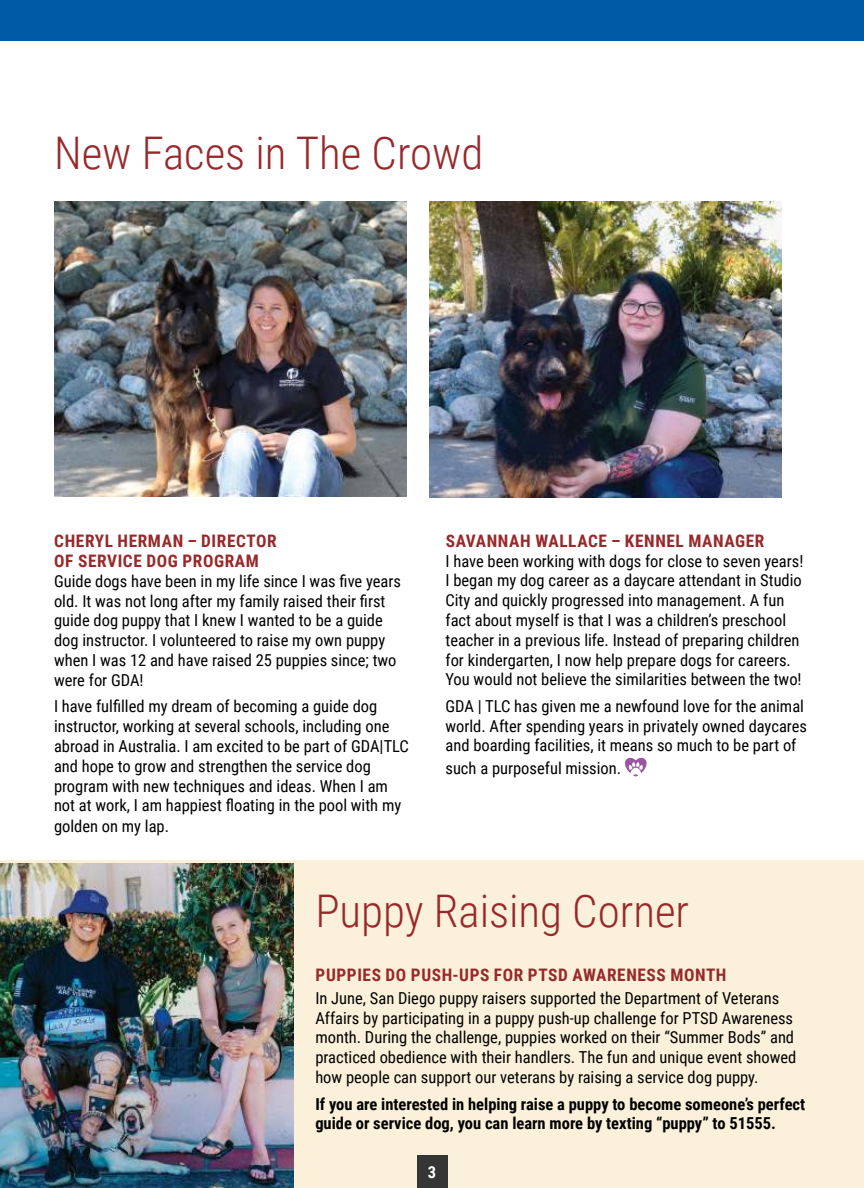
<style>
.page{position:relative;width:864px;height:1188px;background:#fff}
.page>*{position:absolute;margin:0;border:0;box-sizing:border-box;transform-origin:0 0}
.t1{font:300 45px "Roboto Condensed";color:#98282b}
.t2{font:700 17.25px/20.2px "Roboto Condensed";letter-spacing:.035em;color:#98282b}
.t3{font:16.5px/19.8px "Roboto Condensed";color:#000}
.t4{font:700 16.5px/19.8px "Roboto Condensed";color:#000}
.t5{font:700 16.5px "Roboto Condensed";color:#fff}
</style>
<div class="page">
<div style="left:0;top:861px;width:864px;height:327px;background:#fbf1da"></div>
<div style="left:0;top:0;width:864px;height:40px;background:#015ba4"></div>
<img style="left:54px;top:202px;width:352px;height:295px">
<img style="left:430px;top:202px;width:352px;height:296px">
<svg style="left:625px;top:757px;width:22px;height:20px"></svg>
<img style="left:0;top:863px;width:294px;height:325px">
<div style="left:417px;top:1156px;width:30px;height:32px;background:#363535"></div>
<h1 class="t1" style="left:54px;top:135px;width:431px">New Faces in The Crowd</h1>
<p class="t2" style="left:54px;top:531px;width:224px">CHERYL HERMAN – DIRECTOR<br>OF SERVICE DOG PROGRAM</p>
<p class="t3" style="left:54px;top:570px;width:349px">Guide dogs have been in my life since I was five years old. It was not long after my family raised their first guide dog puppy that I knew I wanted to be a guide dog instructor. I volunteered to raise my own puppy when I was 12 and have raised 25 puppies since; two were for GDA!</p>
<p class="t3" style="left:54px;top:696px;width:356px">I have fulfilled my dream of becoming a guide dog instructor, working at several schools, including one abroad in Australia. I am excited to be part of GDA|TLC and hope to grow and strengthen the service dog program with new techniques and ideas. When I am not at work, I am happiest floating in the pool with my golden on my lap.</p>
<p class="t2" style="left:446px;top:531px;width:320px">SAVANNAH WALLACE – KENNEL MANAGER</p>
<p class="t3" style="left:446px;top:552px;width:359px">I have been working with dogs for close to seven years!<br>I began my dog career as a daycare attendant in Studio City and quickly progressed into management. A fun fact about myself is that I was a children’s preschool teacher in a previous life. Instead of preparing children for kindergarten, I now help prepare dogs for careers.<br>You would not believe the similarities between the two!</p>
<p class="t3" style="left:446px;top:697px;width:363px">GDA | TLC has given me a newfound love for the animal world. After spending years in privately owned daycares and boarding facilities, it means so much to be part of</p>
<p class="t3" style="left:446px;top:759px;width:177px">such a purposeful mission.</p>
<h1 class="t1" style="left:315px;top:893px;width:375px">Puppy Raising Corner</h1>
<p class="t2" style="left:316px;top:966px;width:412px">PUPPIES DO PUSH-UPS FOR PTSD AWARENESS MONTH</p>
<p class="t3" style="left:315px;top:989px;width:483px">In June, San Diego puppy raisers supported the Department of Veterans Affairs by participating in a puppy push-up challenge for PTSD Awareness month. During the challenge, puppies worked on their “Summer Bods” and practiced obedience with their handlers. The fun and unique event showed how people can support our veterans by raising a service dog puppy.</p>
<p class="t4" style="left:315px;top:1095px;width:491px">If you are interested in helping raise a puppy to become someone’s perfect guide or service dog, you can learn more by texting “puppy” to 51555.</p>
<p class="t5" style="left:428px;top:1164px;width:10px">3</p>
</div>
